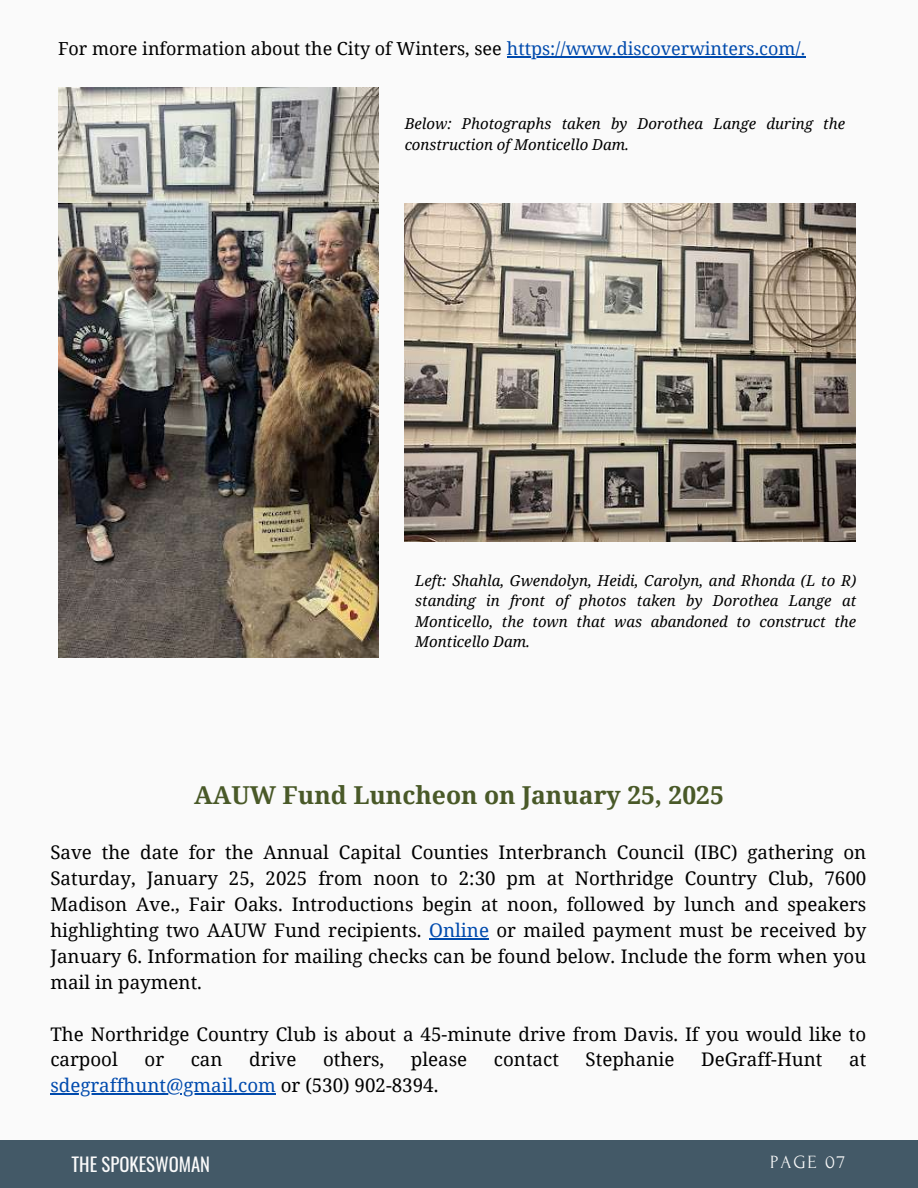
<style>
.page{position:relative;width:918px;height:1188px;background:#fafafa}
.page>*{position:absolute;margin:0;border:0;box-sizing:border-box;transform-origin:0 0}
.t1{font:700 24.75px "Noto Serif";color:#495928}
.t2{font:18.75px/25.8px "Noto Serif";color:#000;text-align:justify}
.t3{font:18.75px "Noto Serif";color:#004aad}
.t4{font:18.75px "Oswald";color:#fafafa}
.t5{font:18.6px "Forum";letter-spacing:.1em;color:#fafafa}
.t6{font:18px "Noto Serif";color:#000}
.t7{font:italic 15px/20.2px "Noto Serif";color:#000;text-align:justify}
.s1{color:#004aad}
.s2{color:#000}
</style>
<div class="page">
<div style="left:0;top:1141px;width:918px;height:47px;background:#435967"></div>
<img style="left:58px;top:88px;width:321px;height:569px">
<img style="left:405px;top:203px;width:451px;height:339px">
<hr style="left:507px;top:57px;width:298px;height:1px;background:#004aad">
<hr style="left:429px;top:938px;width:60px;height:1px;background:#004aad">
<hr style="left:50px;top:1093px;width:226px;height:2px;background:#004aad">
<p class="t6" style="left:58px;top:36px;width:749px">For more information about the City of Winters, see <span class="s1">https://www.discoverwinters.com/.</span></p>
<p class="t7" style="left:405px;top:114px;width:442px">Below: Photographs taken by Dorothea Lange during the construction of Monticello Dam.</p>
<p class="t7" style="left:415px;top:570px;width:443px">Left: Shahla, Gwendolyn, Heidi, Carolyn, and Rhonda (L to R) standing in front of photos taken by Dorothea Lange at Monticello, the town that was abandoned to construct the Monticello Dam.</p>
<h1 class="t1" style="left:194px;top:777px;width:531px">AAUW Fund Luncheon on January 25, 2025</h1>
<p class="t2" style="left:50px;top:839px;width:817px">Save the date for the Annual Capital Counties Interbranch Council (IBC) gathering on Saturday, January 25, 2025 from noon to 2:30 pm at Northridge Country Club, 7600<br>Madison Ave., Fair Oaks. Introductions begin at noon, followed by lunch and speakers highlighting two AAUW Fund recipients. <span class="s1">Online</span> or mailed payment must be received by January 6. Information for mailing checks can be found below. Include the form when you mail in payment.</p>
<p class="t2" style="left:50px;top:1020px;width:817px">The Northridge Country Club is about a 45-minute drive from Davis. If you would like to carpool</p>
<p class="t2" style="left:145px;top:1046px;width:21px">or</p>
<p class="t2" style="left:191px;top:1046px;width:33px">can</p>
<p class="t2" style="left:249px;top:1046px;width:49px">drive</p>
<p class="t2" style="left:323px;top:1046px;width:63px">others,</p>
<p class="t2" style="left:411px;top:1046px;width:58px">please</p>
<p class="t2" style="left:494px;top:1046px;width:67px">contact</p>
<p class="t2" style="left:586px;top:1046px;width:90px">Stephanie</p>
<p class="t2" style="left:701px;top:1046px;width:123px">DeGraff-Hunt</p>
<p class="t2" style="left:849px;top:1046px;width:19px">at</p>
<p class="t3" style="left:50px;top:1072px;width:390px">sdegraffhunt@gmail.com <span class="s2">or (530) 902-8394.</span></p>
<p class="t4" style="left:72px;top:1150px;width:140px">THE SPOKESWOMAN</p>
<p class="t5" style="left:770px;top:1152px;width:76px">PAGE 07</p>
</div>
